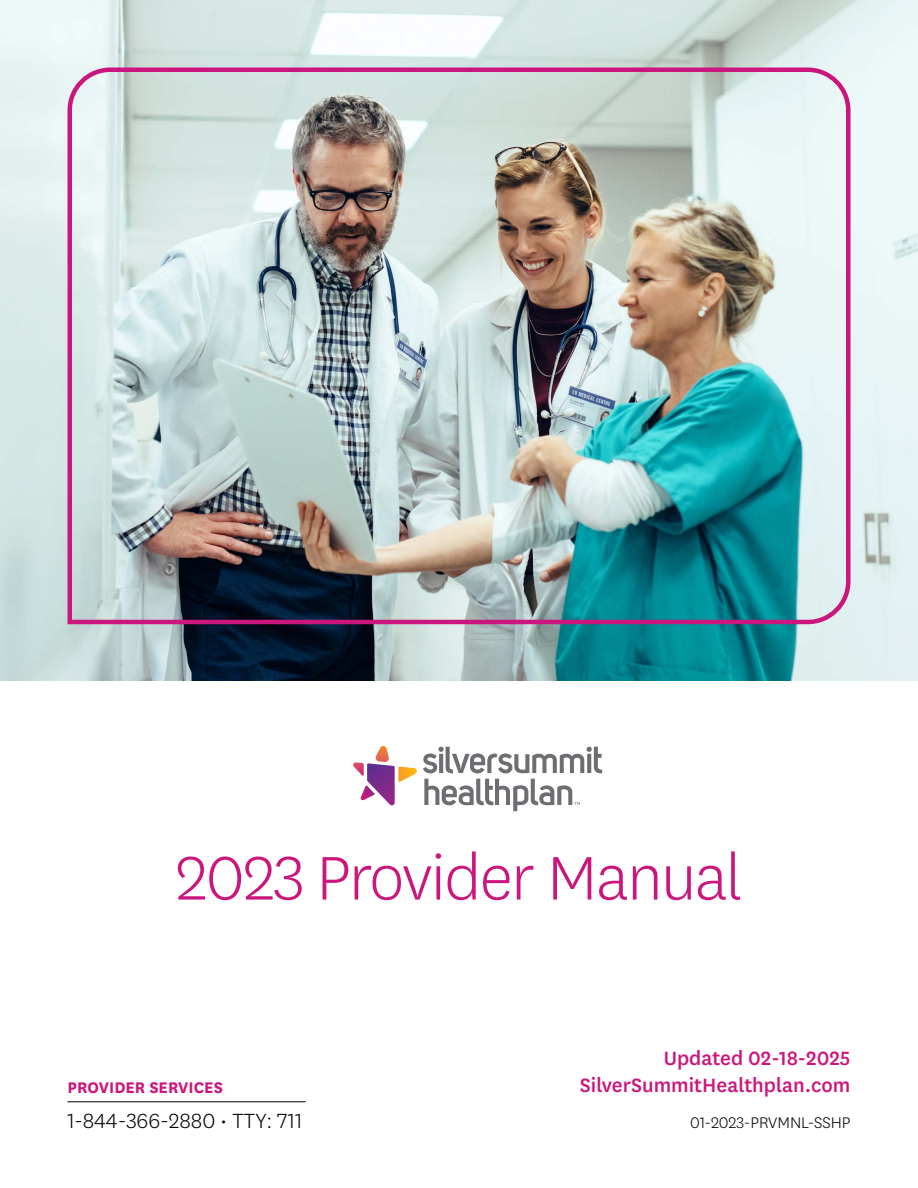
<style>
.page{position:relative;width:918px;height:1188px;background:#fff}
.page>*{position:absolute;margin:0;border:0;box-sizing:border-box;transform-origin:0 0}
.t1{font:300 72px "Centene Sans";letter-spacing:-.02em;color:#cb177d}
.t2{font:300 24px "Centene Sans";color:#000}
.t3{font:500 22.5px/27px "Centene Sans";color:#cb177d;text-align:right}
.t4{font:300 18px "Centene Sans";letter-spacing:-.005em;color:#000}
.t5{font:700 18px "Centene Sans";color:#cb177d}
</style>
<div class="page">
<svg style="left:353px;top:746px;width:64px;height:60px"></svg>
<svg style="left:423px;top:747px;width:179px;height:64px"></svg>
<img style="left:0;top:0;width:918px;height:680px">
<img style="left:65px;top:65px;width:788px;height:561px">
<hr style="left:68px;top:1102px;width:238px;height:1px;background:#000">
<h1 class="t1" style="left:176px;top:833px;width:568px">2023 Provider Manual</h1>
<p class="t5" style="left:68px;top:1074px;width:157px">PROVIDER SERVICES</p>
<p class="t2" style="left:68px;top:1106px;width:236px">1-844-366-2880 • TTY: 711</p>
<p class="t3" style="left:580px;top:1043px;width:272px">Updated 02-18-2025<br>SilverSummitHealthplan.com</p>
<p class="t4" style="left:690px;top:1111px;width:162px">01-2023-PRVMNL-SSHP</p>
</div>
